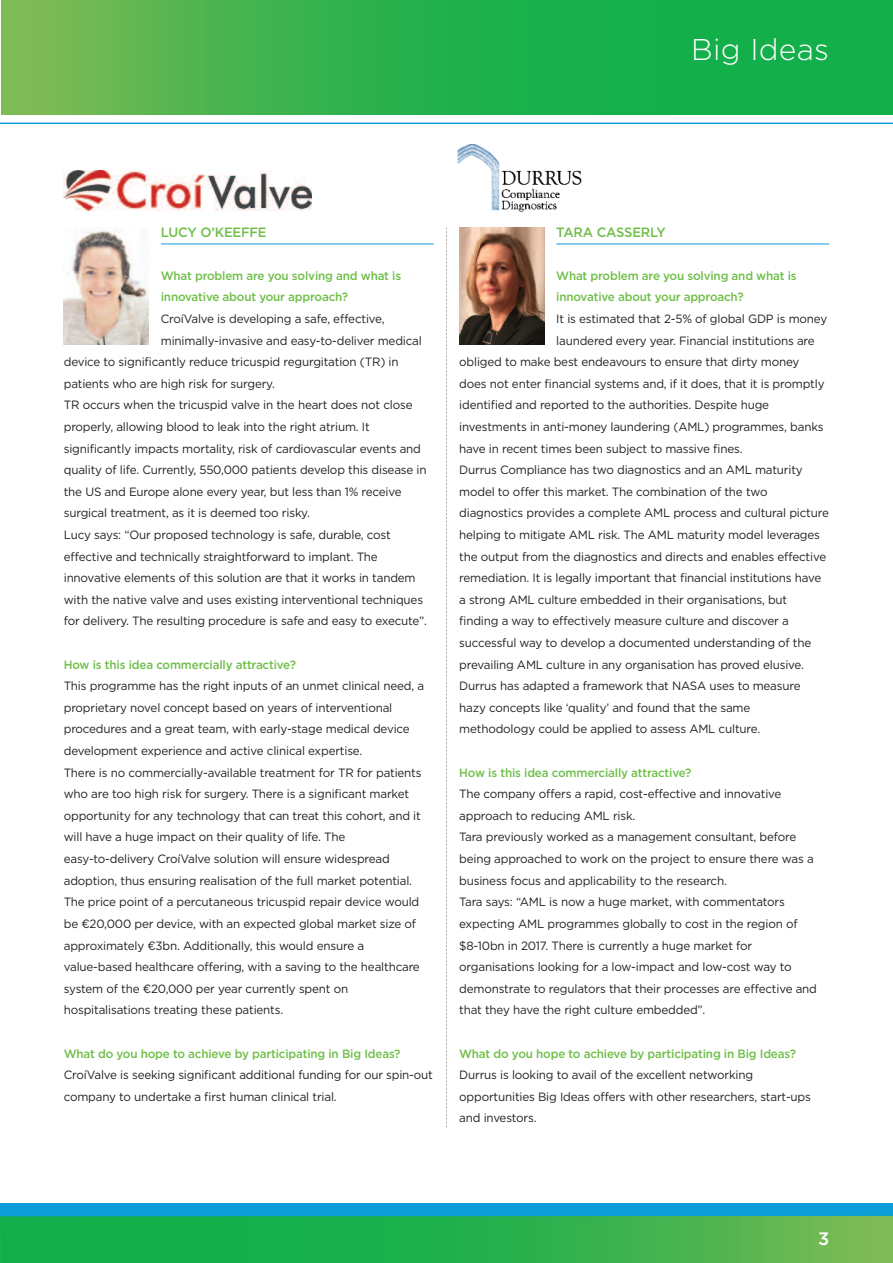
<style>
.page{position:relative;width:893px;height:1263px;background:#fff}
.page>*{position:absolute;margin:0;border:0;box-sizing:border-box;transform-origin:0 0}
.t1{font:300 30px "Gotham";letter-spacing:.01em;color:#fff}
.t2{font:500 18px "Gotham";color:#fff}
.t3{font:500 13.5px "Gotham";letter-spacing:-.015em;color:#6ebe48}
.t4{font:12px/21.6px "Gotham";letter-spacing:-.015em;color:#231f20}
.t5{font:500 12px/21.6px "Gotham";letter-spacing:-.015em;color:#6ebe48}
</style>
<div class="page">
<div style="left:0;top:1203px;width:893px;height:19px;background:#0b9ed8"></div>
<svg style="left:0;top:1216px;width:893px;height:47px;background:#2fb14e"></svg>
<svg style="left:446px;top:227px;width:1px;height:900px"></svg>
<hr style="left:0;top:123px;width:893px;height:1px;background:#0b9ed8">
<hr style="left:161px;top:244px;width:273px;height:1px;background:#0b9ed8">
<hr style="left:556px;top:244px;width:273px;height:1px;background:#0b9ed8">
<img style="left:64px;top:171px;width:248px;height:39px">
<img style="left:458px;top:145px;width:124px;height:67px">
<img style="left:64px;top:229px;width:85px;height:115px">
<img style="left:459px;top:227px;width:85px;height:117px">
<svg style="left:1px;top:0;width:892px;height:115px;background:#31b24e"></svg>
<h1 class="t1" style="left:691px;top:39px;width:139px">Big Ideas</h1>
<p class="t3" style="left:161px;top:227px;width:107px">Lucy O’KEEFFE</p>
<p class="t5" style="left:161px;top:266px;width:242px">What problem are you solving and what is innovative about your approach?</p>
<p class="t4" style="left:161px;top:309px;width:225px">CroíValve is developing a safe, effective,</p>
<p class="t4" style="left:161px;top:331px;width:263px">minimally-invasive and easy-to-deliver medical</p>
<p class="t4" style="left:64px;top:352px;width:336px">device to significantly reduce tricuspid regurgitation (TR) in</p>
<p class="t4" style="left:64px;top:374px;width:213px">patients who are high risk for surgery.</p>
<p class="t4" style="left:64px;top:395px;width:350px">TR occurs when the tricuspid valve in the heart does not close</p>
<p class="t4" style="left:64px;top:417px;width:308px">properly, allowing blood to leak into the right atrium. It</p>
<p class="t4" style="left:64px;top:439px;width:359px">significantly impacts mortality, risk of cardiovascular events and</p>
<p class="t4" style="left:64px;top:460px;width:364px">quality of life. Currently, 550,000 patients develop this disease in</p>
<p class="t4" style="left:64px;top:482px;width:339px">the US and Europe alone every year, but less than 1% receive</p>
<p class="t4" style="left:64px;top:503px;width:248px">surgical treatment, as it is deemed too risky.</p>
<p class="t4" style="left:64px;top:525px;width:329px">Lucy says: “Our proposed technology is safe, durable, cost</p>
<p class="t4" style="left:64px;top:547px;width:316px">effective and technically straightforward to implant. The</p>
<p class="t4" style="left:64px;top:568px;width:353px">innovative elements of this solution are that it works in tandem</p>
<p class="t4" style="left:64px;top:590px;width:361px">with the native valve and uses existing interventional techniques</p>
<p class="t4" style="left:64px;top:611px;width:365px">for delivery. The resulting procedure is safe and easy to execute”.</p>
<p class="t5" style="left:64px;top:655px;width:234px">How is this idea commercially attractive?</p>
<p class="t4" style="left:64px;top:676px;width:362px">This programme has the right inputs of an unmet clinical need, a proprietary novel concept based on years of interventional procedures and a great team, with early-stage medical device development experience and active clinical expertise.<br>There is no commercially-available treatment for TR for patients who are too high risk for surgery. There is a significant market opportunity for any technology that can treat this cohort, and it will have a huge impact on their quality of life. The easy-to-delivery CroíValve solution will ensure widespread adoption, thus ensuring realisation of the full market potential.<br>The price point of a percutaneous tricuspid repair device would be €20,000 per device, with an expected global market size of approximately €3bn. Additionally, this would ensure a value-based healthcare offering, with a saving to the healthcare system of the €20,000 per year currently spent on hospitalisations treating these patients.</p>
<p class="t5" style="left:64px;top:1043px;width:338px">What do you hope to achieve by participating in Big Ideas?</p>
<p class="t4" style="left:64px;top:1065px;width:371px">CroíValve is seeking significant additional funding for our spin-out company to undertake a first human clinical trial.</p>
<p class="t3" style="left:556px;top:227px;width:111px">Tara caSSErLy</p>
<p class="t5" style="left:556px;top:266px;width:242px">What problem are you solving and what is innovative about your approach?</p>
<p class="t4" style="left:556px;top:309px;width:272px">It is estimated that 2-5% of global GDP is money</p>
<p class="t4" style="left:556px;top:331px;width:260px">laundered every year. Financial institutions are</p>
<p class="t4" style="left:459px;top:352px;width:342px">obliged to make best endeavours to ensure that dirty money</p>
<p class="t4" style="left:459px;top:374px;width:367px">does not enter financial systems and, if it does, that it is promptly</p>
<p class="t4" style="left:459px;top:395px;width:311px">identified and reported to the authorities. Despite huge</p>
<p class="t4" style="left:459px;top:417px;width:366px">investments in anti-money laundering (AML) programmes, banks</p>
<p class="t4" style="left:459px;top:439px;width:285px">have in recent times been subject to massive fines.</p>
<p class="t4" style="left:459px;top:460px;width:345px">Durrus Compliance has two diagnostics and an AML maturity</p>
<p class="t4" style="left:459px;top:482px;width:310px">model to offer this market. The combination of the two</p>
<p class="t4" style="left:459px;top:503px;width:371px">diagnostics provides a complete AML process and cultural picture</p>
<p class="t4" style="left:459px;top:525px;width:362px">helping to mitigate AML risk. The AML maturity model leverages</p>
<p class="t4" style="left:459px;top:547px;width:368px">the output from the diagnostics and directs and enables effective</p>
<p class="t4" style="left:459px;top:568px;width:364px">remediation. It is legally important that financial institutions have</p>
<p class="t4" style="left:459px;top:590px;width:330px">a strong AML culture embedded in their organisations, but</p>
<p class="t4" style="left:459px;top:611px;width:331px">finding a way to effectively measure culture and discover a</p>
<p class="t4" style="left:459px;top:633px;width:354px">successful way to develop a documented understanding of the</p>
<p class="t4" style="left:459px;top:655px;width:346px">prevailing AML culture in any organisation has proved elusive.</p>
<p class="t4" style="left:459px;top:676px;width:343px">Durrus has adapted a framework that NASA uses to measure</p>
<p class="t4" style="left:459px;top:698px;width:293px">hazy concepts like ‘quality’ and found that the same</p>
<p class="t4" style="left:459px;top:719px;width:302px">methodology could be applied to assess AML culture.</p>
<p class="t5" style="left:459px;top:763px;width:234px">How is this idea commercially attractive?</p>
<p class="t4" style="left:459px;top:784px;width:359px">The company offers a rapid, cost-effective and innovative approach to reducing AML risk.<br>Tara previously worked as a management consultant, before being approached to work on the project to ensure there was a business focus and applicability to the research.<br>Tara says: “AML is now a huge market, with commentators expecting AML programmes globally to cost in the region of $8-10bn in 2017. There is currently a huge market for organisations looking for a low-impact and low-cost way to demonstrate to regulators that their processes are effective and that they have the right culture embedded”.</p>
<p class="t5" style="left:459px;top:1043px;width:338px">What do you hope to achieve by participating in Big Ideas?</p>
<p class="t4" style="left:459px;top:1065px;width:353px">Durrus is looking to avail of the excellent networking opportunities Big Ideas offers with other researchers, start-ups and investors.</p>
<h2 class="t2" style="left:818px;top:1232px;width:13px">3</h2>
</div>
